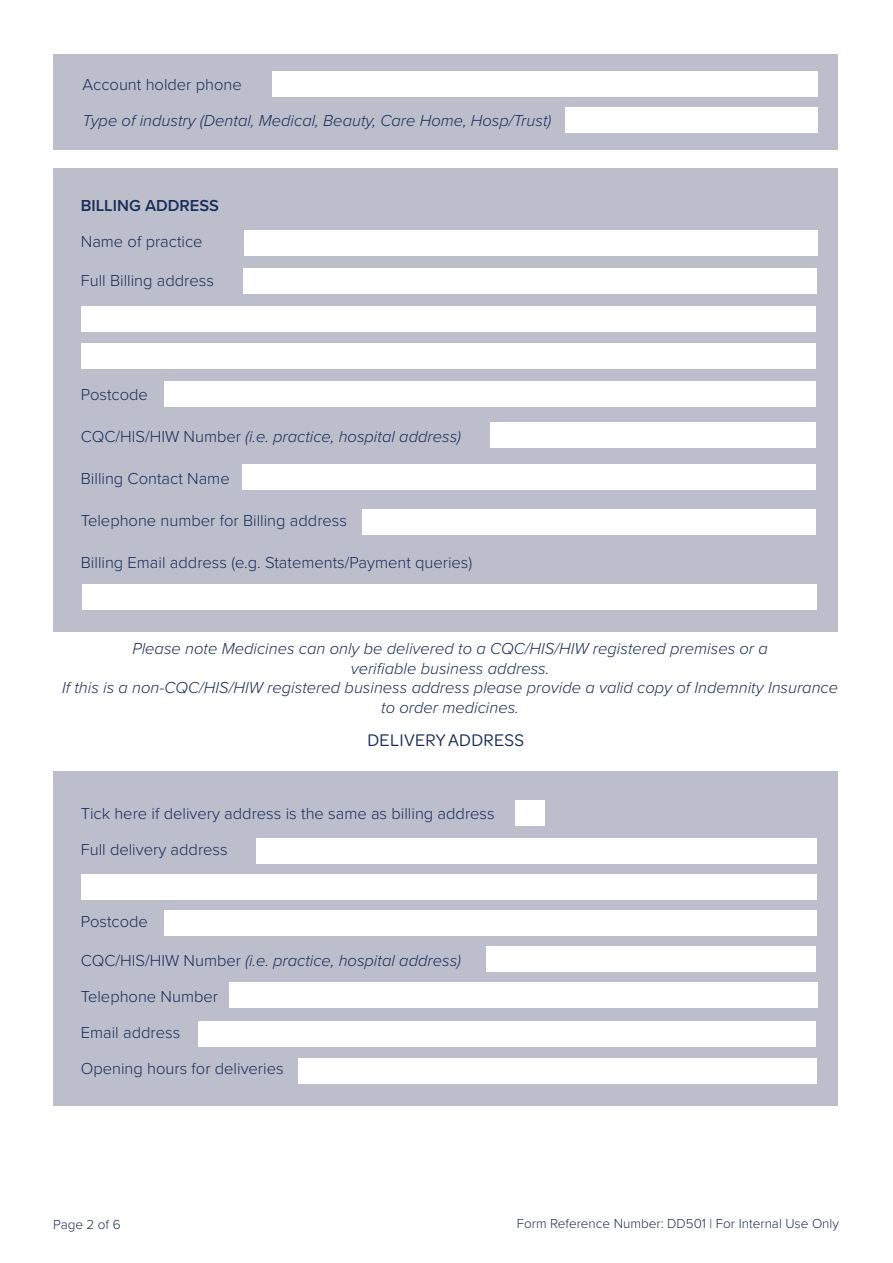
<style>
.page{position:relative;width:893px;height:1263px;background:#fff}
.page>*{position:absolute;margin:0;border:0;box-sizing:border-box;transform-origin:0 0}
.t1{font:18px "Omnes";letter-spacing:.02em;color:#182d58}
.t2{font:300 16.5px/36px "Proxima Nova";color:#182d58}
.t3{font:italic 300 16.5px/19.5px "Proxima Nova";color:#182d58;text-align:center}
.t4{font:600 16.5px "Proxima Nova";color:#182d58}
.t5{font:300 13.5px "Proxima Nova";color:#182d58}
.s1{font-style:normal}
.s2{font-style:italic}
</style>
<div class="page">
<div style="left:53px;top:54px;width:785px;height:96px;background:#bdbecc"></div>
<div style="left:53px;top:168px;width:785px;height:463px;background:#bdbecc"></div>
<div style="left:244px;top:230px;width:574px;height:25px;background:#fff"></div>
<div style="left:243px;top:268px;width:573px;height:26px;background:#fff"></div>
<div style="left:81px;top:306px;width:735px;height:26px;background:#fff"></div>
<div style="left:81px;top:344px;width:735px;height:25px;background:#fff"></div>
<div style="left:164px;top:382px;width:652px;height:25px;background:#fff"></div>
<div style="left:490px;top:422px;width:326px;height:26px;background:#fff"></div>
<div style="left:242px;top:465px;width:574px;height:25px;background:#fff"></div>
<div style="left:363px;top:510px;width:453px;height:25px;background:#fff"></div>
<div style="left:53px;top:771px;width:785px;height:334px;background:#bdbecc"></div>
<div style="left:515px;top:800px;width:29px;height:25px;background:#fff"></div>
<div style="left:256px;top:838px;width:560px;height:25px;background:#fff"></div>
<div style="left:81px;top:874px;width:735px;height:26px;background:#fff"></div>
<div style="left:566px;top:107px;width:252px;height:26px;background:#fff"></div>
<div style="left:165px;top:910px;width:651px;height:25px;background:#fff"></div>
<div style="left:198px;top:1021px;width:618px;height:26px;background:#fff"></div>
<div style="left:298px;top:1058px;width:518px;height:25px;background:#fff"></div>
<div style="left:486px;top:946px;width:330px;height:26px;background:#fff"></div>
<div style="left:229px;top:982px;width:589px;height:26px;background:#fff"></div>
<div style="left:272px;top:71px;width:546px;height:26px;background:#fff"></div>
<div style="left:82px;top:585px;width:734px;height:25px;background:#fff"></div>
<p class="t2" style="left:83px;top:66px;width:161px">Account holder phone</p>
<p class="t3" style="left:83px;top:110px;width:470px">Type of industry (Dental, Medical, Beauty, Care Home, Hosp/Trust)</p>
<p class="t4" style="left:81px;top:193px;width:140px">BILLING ADDRESS</p>
<p class="t2" style="left:81px;top:223px;width:123px">Name of practice</p>
<p class="t2" style="left:81px;top:262px;width:135px">Full Billing address</p>
<p class="t2" style="left:81px;top:376px;width:69px">Postcode</p>
<p class="t3" style="left:81px;top:426px;width:382px"><span class="s1">CQC/HIS/HIW Number</span> (i.e. practice, hospital address)</p>
<p class="t2" style="left:81px;top:460px;width:150px">Billing Contact Name</p>
<p class="t2" style="left:81px;top:502px;width:268px">Telephone number for Billing address</p>
<p class="t2" style="left:81px;top:544px;width:393px">Billing Email address (e.g. Statements/Payment queries)</p>
<p class="t3" style="left:62px;top:638px;width:778px">Please note Medicines can only be delivered to a CQC/HIS/HIW registered premises or a<br>verifiable business address.<br>If this is a non-CQC/HIS/HIW registered business address please provide a valid copy of Indemnity Insurance to order medicines.</p>
<p class="t1" style="left:367px;top:728px;width:158px">DELIVERY ADDRESS</p>
<p class="t2" style="left:81px;top:794px;width:415px">Tick here if delivery address is the same as billing address<br>Full delivery address</p>
<p class="t2" style="left:81px;top:902px;width:69px">Postcode</p>
<p class="t2" style="left:81px;top:941px;width:382px">CQC/HIS/HIW Number <span class="s2">(i.e. practice, hospital address)<br></span>Telephone Number<br>Email address<br>Opening hours for deliveries</p>
<p class="t5" style="left:53px;top:1214px;width:69px">Page 2 of 6</p>
<p class="t5" style="left:517px;top:1213px;width:324px">Form Reference Number: DD501 | For Internal Use Only</p>
</div>
